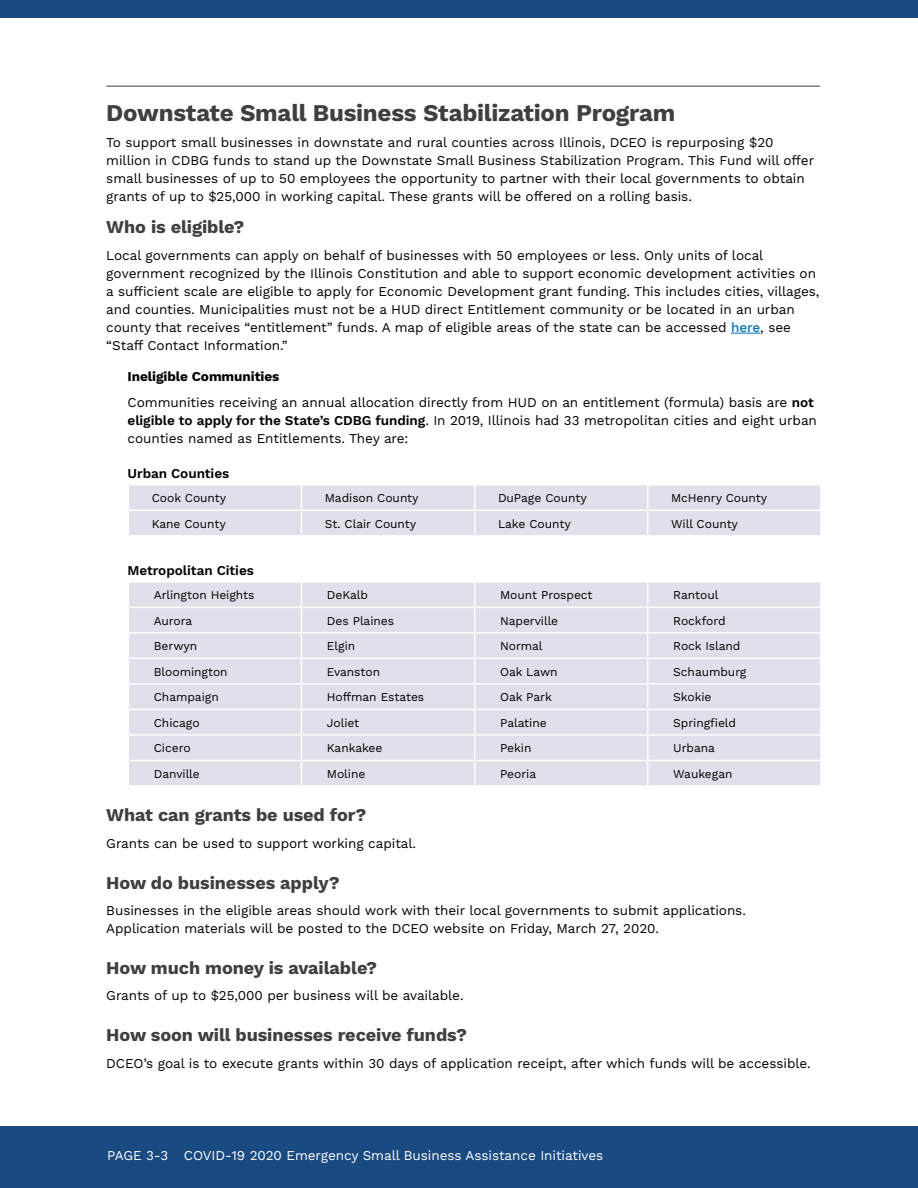
<style>
.page{position:relative;width:918px;height:1188px;background:#fff}
.page>*{position:absolute;margin:0;border:0;box-sizing:border-box;transform-origin:0 0}
.t1{font:700 24px "Work Sans";letter-spacing:-.01em;color:#3f3f3d}
.t2{font:700 18px "Work Sans";letter-spacing:-.005em;color:#3f3f3d}
.t3{font:13.5px/18px "Work Sans";letter-spacing:-.005em;color:#000}
.t4{font:13.5px "Work Sans";letter-spacing:-.005em;color:#fff}
.t5{font:600 13.5px "Work Sans";letter-spacing:-.005em;color:#000}
.t6{font:12px "Work Sans";letter-spacing:-.005em;color:#000}
.s1{font-weight:500;color:#0072bc}
.s2{font-weight:700}
.s3{font-weight:600}
</style>
<div class="page">
<div style="left:0;top:0;width:918px;height:18px;background:#194a81"></div>
<div style="left:0;top:1127px;width:918px;height:61px;background:#194a81"></div>
<hr style="left:106px;top:86px;width:714px;height:1px;background:#3f3f3d">
<svg style="left:731px;top:333px;width:29px;height:1px"></svg>
<div style="left:129px;top:485px;width:691px;height:50px;background:#dfe0e9"></div>
<hr style="left:648px;top:510px;width:174px;height:1px;background:#fff">
<hr style="left:647px;top:511px;width:2px;height:24px;background:#fff">
<div style="left:129px;top:583px;width:691px;height:202px;background:#dfe0e9"></div>
<hr style="left:647px;top:583px;width:2px;height:24px;background:#fff">
<hr style="left:128px;top:607px;width:173px;height:1px;background:#fff">
<hr style="left:301px;top:607px;width:174px;height:1px;background:#fff">
<hr style="left:475px;top:607px;width:173px;height:1px;background:#fff">
<hr style="left:648px;top:607px;width:174px;height:1px;background:#fff">
<hr style="left:647px;top:608px;width:2px;height:24px;background:#fff">
<hr style="left:128px;top:632px;width:173px;height:2px;background:#fff">
<hr style="left:301px;top:632px;width:174px;height:2px;background:#fff">
<hr style="left:475px;top:632px;width:173px;height:2px;background:#fff">
<hr style="left:648px;top:632px;width:174px;height:2px;background:#fff">
<hr style="left:647px;top:634px;width:2px;height:24px;background:#fff">
<hr style="left:128px;top:658px;width:173px;height:1px;background:#fff">
<hr style="left:301px;top:658px;width:174px;height:1px;background:#fff">
<hr style="left:475px;top:658px;width:173px;height:1px;background:#fff">
<hr style="left:648px;top:658px;width:174px;height:1px;background:#fff">
<hr style="left:647px;top:659px;width:2px;height:24px;background:#fff">
<hr style="left:128px;top:683px;width:173px;height:2px;background:#fff">
<hr style="left:301px;top:683px;width:174px;height:2px;background:#fff">
<hr style="left:475px;top:683px;width:173px;height:2px;background:#fff">
<hr style="left:648px;top:683px;width:174px;height:2px;background:#fff">
<hr style="left:647px;top:685px;width:2px;height:24px;background:#fff">
<hr style="left:128px;top:709px;width:173px;height:1px;background:#fff">
<hr style="left:301px;top:709px;width:174px;height:1px;background:#fff">
<hr style="left:475px;top:709px;width:173px;height:1px;background:#fff">
<hr style="left:648px;top:709px;width:174px;height:1px;background:#fff">
<hr style="left:647px;top:710px;width:2px;height:24px;background:#fff">
<hr style="left:128px;top:734px;width:173px;height:2px;background:#fff">
<hr style="left:301px;top:734px;width:174px;height:2px;background:#fff">
<hr style="left:475px;top:734px;width:173px;height:2px;background:#fff">
<hr style="left:648px;top:734px;width:174px;height:2px;background:#fff">
<hr style="left:647px;top:736px;width:2px;height:24px;background:#fff">
<hr style="left:128px;top:760px;width:173px;height:1px;background:#fff">
<hr style="left:301px;top:760px;width:174px;height:1px;background:#fff">
<svg style="left:301px;top:583px;width:1px;height:202px"></svg>
<hr style="left:475px;top:760px;width:173px;height:1px;background:#fff">
<svg style="left:474px;top:583px;width:1px;height:202px"></svg>
<hr style="left:648px;top:760px;width:174px;height:1px;background:#fff">
<hr style="left:647px;top:761px;width:2px;height:24px;background:#fff">
<h1 class="t1" style="left:106px;top:98px;width:571px">Downstate Small Business Stabilization Program</h1>
<p class="t3" style="left:106px;top:134px;width:709px">To support small businesses in downstate and rural counties across Illinois, DCEO is repurposing $20 million in CDBG funds to stand up the Downstate Small Business Stabilization Program. This Fund will offer small businesses of up to 50 employees the opportunity to partner with their local governments to obtain grants of up to $25,000 in working capital. These grants will be offered on a rolling basis.</p>
<h2 class="t2" style="left:106px;top:217px;width:140px">Who is eligible?</h2>
<p class="t3" style="left:106px;top:247px;width:715px">Local governments can apply on behalf of businesses with 50 employees or less. Only units of local government recognized by the Illinois Constitution and able to support economic development activities on a sufficient scale are eligible to apply for Economic Development grant funding. This includes cities, villages, and counties. Municipalities must not be a HUD direct Entitlement community or be located in an urban county that receives “entitlement” funds. A map of eligible areas of the state can be accessed <span class="s1">here</span>, see “Staff Contact Information.”</p>
<p class="t3" style="left:128px;top:363px;width:688px;line-height:26.5px"><span class="s2">Ineligible Communities<br></span>Communities receiving an annual allocation directly from HUD on an entitlement (formula) basis are <span class="s3">not</span></p>
<p class="t3" style="left:128px;top:412px;width:691px"><span class="s3">eligible to apply for the State’s CDBG funding</span>. In 2019, Illinois had 33 metropolitan cities and eight urban counties named as Entitlements. They are:</p>
<p class="t5" style="left:128px;top:466px;width:103px">Urban Counties</p>
<p class="t6" style="left:152px;top:491px;width:76px">Cook County</p>
<p class="t6" style="left:325px;top:491px;width:95px">Madison County</p>
<p class="t6" style="left:498px;top:491px;width:90px">DuPage County</p>
<p class="t6" style="left:671px;top:491px;width:98px">McHenry County</p>
<p class="t6" style="left:152px;top:516px;width:76px">Kane County</p>
<p class="t6" style="left:325px;top:516px;width:93px">St. Clair County</p>
<p class="t6" style="left:498px;top:516px;width:74px">Lake County</p>
<p class="t6" style="left:671px;top:516px;width:68px">Will County</p>
<p class="t5" style="left:128px;top:563px;width:128px">Metropolitan Cities</p>
<p class="t6" style="left:154px;top:588px;width:102px">Arlington Heights</p>
<p class="t6" style="left:327px;top:588px;width:42px">DeKalb</p>
<p class="t6" style="left:500px;top:588px;width:94px">Mount Prospect</p>
<p class="t6" style="left:673px;top:588px;width:47px">Rantoul</p>
<p class="t6" style="left:154px;top:614px;width:40px">Aurora</p>
<p class="t6" style="left:327px;top:614px;width:69px">Des Plaines</p>
<p class="t6" style="left:500px;top:614px;width:60px">Naperville</p>
<p class="t6" style="left:673px;top:614px;width:54px">Rockford</p>
<p class="t6" style="left:154px;top:639px;width:45px">Berwyn</p>
<p class="t6" style="left:327px;top:639px;width:30px">Elgin</p>
<p class="t6" style="left:500px;top:639px;width:44px">Normal</p>
<p class="t6" style="left:673px;top:639px;width:69px">Rock Island</p>
<p class="t6" style="left:154px;top:665px;width:75px">Bloomington</p>
<p class="t6" style="left:327px;top:665px;width:55px">Evanston</p>
<p class="t6" style="left:500px;top:665px;width:59px">Oak Lawn</p>
<p class="t6" style="left:673px;top:665px;width:75px">Schaumburg</p>
<p class="t6" style="left:154px;top:690px;width:66px">Champaign</p>
<p class="t6" style="left:327px;top:690px;width:99px">Hoffman Estates</p>
<p class="t6" style="left:500px;top:690px;width:53px">Oak Park</p>
<p class="t6" style="left:673px;top:690px;width:40px">Skokie</p>
<p class="t6" style="left:154px;top:716px;width:47px">Chicago</p>
<p class="t6" style="left:327px;top:716px;width:34px">Joliet</p>
<p class="t6" style="left:500px;top:716px;width:48px">Palatine</p>
<p class="t6" style="left:673px;top:716px;width:64px">Springfield</p>
<p class="t6" style="left:154px;top:741px;width:38px">Cicero</p>
<p class="t6" style="left:327px;top:741px;width:57px">Kankakee</p>
<p class="t6" style="left:500px;top:741px;width:33px">Pekin</p>
<p class="t6" style="left:673px;top:741px;width:43px">Urbana</p>
<p class="t6" style="left:154px;top:767px;width:48px">Danville</p>
<p class="t6" style="left:327px;top:767px;width:40px">Moline</p>
<p class="t6" style="left:500px;top:767px;width:38px">Peoria</p>
<p class="t6" style="left:673px;top:767px;width:61px">Waukegan</p>
<h2 class="t2" style="left:106px;top:805px;width:262px">What can grants be used for?</h2>
<p class="t3" style="left:106px;top:835px;width:311px">Grants can be used to support working capital.</p>
<h2 class="t2" style="left:106px;top:872px;width:235px">How do businesses apply?</h2>
<p class="t3" style="left:106px;top:902px;width:641px">Businesses in the eligible areas should work with their local governments to submit applications.<br>Application materials will be posted to the DCEO website on Friday, March 27, 2020.</p>
<h2 class="t2" style="left:106px;top:957px;width:272px">How much money is available?</h2>
<p class="t3" style="left:106px;top:987px;width:359px">Grants of up to $25,000 per business will be available.</p>
<h2 class="t2" style="left:106px;top:1025px;width:362px">How soon will businesses receive funds?</h2>
<p class="t3" style="left:106px;top:1055px;width:706px">DCEO’s goal is to execute grants within 30 days of application receipt, after which funds will be accessible.</p>
<p class="t4" style="left:107px;top:1147px;width:498px">PAGE 3-3 COVID-19 2020 Emergency Small Business Assistance Initiatives</p>
</div>
